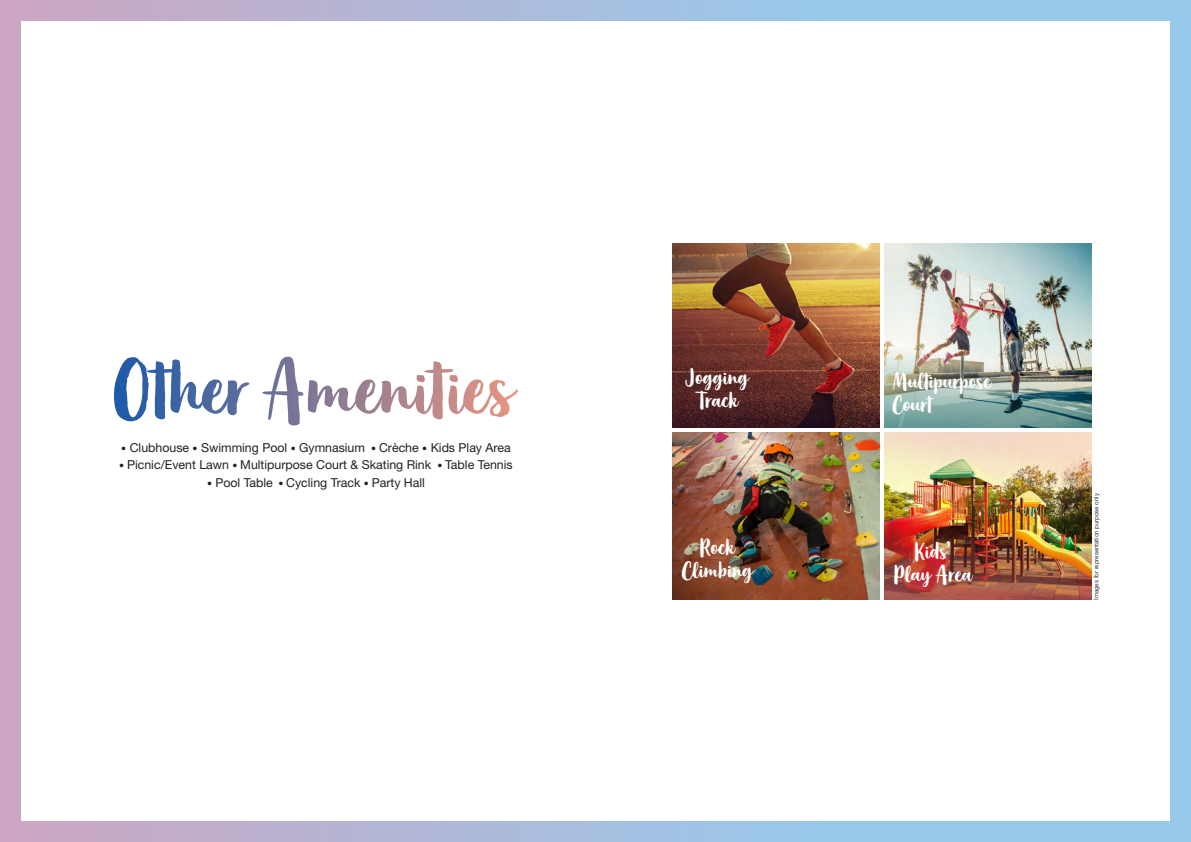
<style>
.page{position:relative;width:1191px;height:842px;background:#fff}
.page>*{position:absolute;margin:0;border:0;box-sizing:border-box;transform-origin:0 0}
.t1{font:23.8px/23px "Organika Script";color:#fff;text-align:center}
.t2{font:12.3px "Helvetica Neue";color:#231f20}
.t3{font:6.2px "Helvetica Neue";letter-spacing:-.01em;color:#3a3a3a}
.s1{font-size:10px}
</style>
<div class="page">
<div style="left:0;top:0;width:1191px;height:842px;background:linear-gradient(to right,#c8a9c6,#8cd0f4)"></div>
<div style="left:595px;top:21px;width:574px;height:800px;background:#fff"></div>
<img style="left:672px;top:244px;width:207px;height:183px">
<img style="left:672px;top:433px;width:207px;height:166px">
<img style="left:884px;top:433px;width:207px;height:74px">
<img style="left:884px;top:507px;width:207px;height:92px">
<img style="left:884px;top:244px;width:207px;height:183px">
<div style="left:21px;top:21px;width:574px;height:800px;background:#fff"></div>
<svg style="left:114px;top:357px;width:135px;height:64px"></svg>
<svg style="left:262px;top:357px;width:256px;height:69px"></svg>
<p class="t2" style="left:121px;top:440px;width:391px"><span class="s1">•</span> Clubhouse <span class="s1">•</span> Swimming Pool <span class="s1">•</span> Gymnasium <span class="s1">•</span> Crèche <span class="s1">•</span> Kids Play Area</p>
<p class="t2" style="left:119px;top:458px;width:395px"><span class="s1">•</span> Picnic/Event Lawn <span class="s1">•</span> Multipurpose Court &amp; Skating Rink <span class="s1">•</span> Table Tennis</p>
<p class="t2" style="left:207px;top:475px;width:219px"><span class="s1">•</span> Pool Table <span class="s1">•</span> Cycling Track <span class="s1">•</span> Party Hall</p>
<h1 class="t1" style="left:684px;top:368px;width:64px">Jogging<br>Track</h1>
<h1 class="t1" style="left:891px;top:371px;width:100px;text-align:left">Multipurpose<br>Court</h1>
<h1 class="t1" style="left:681px;top:537px;width:72px">Rock<br>Climbing</h1>
<h1 class="t1" style="left:892px;top:541px;width:80px">Kids’<br>Play Area</h1>
<p class="t3" style="left:1092px;top:600px;width:108px;rotate:-90deg">Images for representation purpose only</p>
</div>
